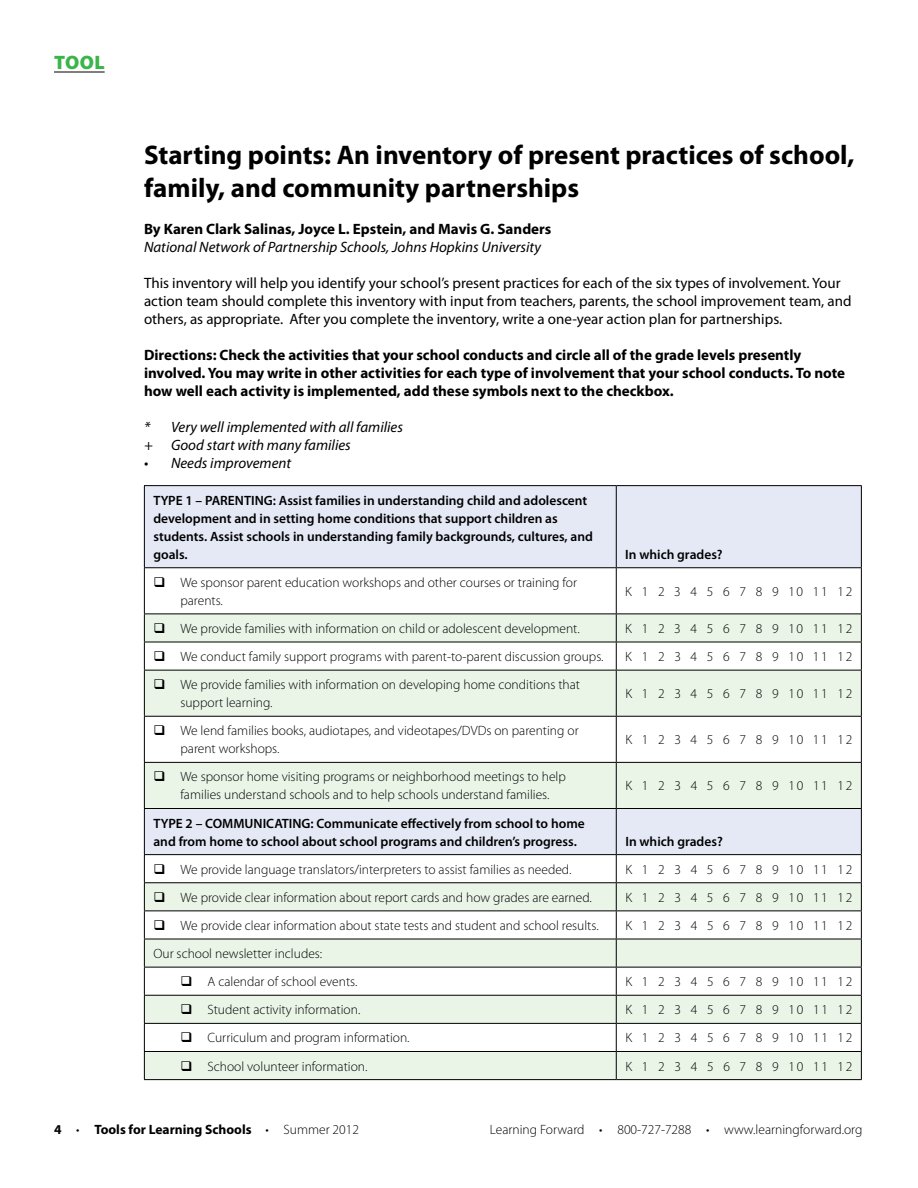
<style>
.page{position:relative;width:918px;height:1188px;background:#fff}
.page>*{position:absolute;margin:0;border:0;box-sizing:border-box;transform-origin:0 0}
.t1{font:700 27px/32.4px "Myriad Pro";color:#000}
.t2{font:900 19.5px "Myriad Pro";color:#39b54a}
.t3{font:700 15px/18px "Myriad Pro";color:#000}
.t4{font:15px/18px "Myriad Pro";color:#000}
.t5{font:italic 15px/18px "Myriad Pro";color:#000}
.t6{font:300 13.5px/18px "Myriad Pro";color:#000}
.t7{font:600 13.5px/18px "Myriad Pro";color:#000}
.t8{font:700 13.5px "Myriad Pro";color:#000}
.s1{font-weight:300}
</style>
<div class="page">
<hr style="left:54px;top:72px;width:51px;height:1px;background:#000">
<svg style="left:145px;top:486px;width:716px;height:128px;fill:#e5e9f6"></svg>
<svg style="left:145px;top:615px;width:716px;height:464px;fill:#eaf5e8"></svg>
<hr style="left:144px;top:485px;width:472px;height:1px;background:#000">
<hr style="left:144px;top:486px;width:1px;height:81px;background:#000">
<hr style="left:616px;top:485px;width:246px;height:1px;background:#000">
<hr style="left:616px;top:486px;width:1px;height:81px;background:#000">
<hr style="left:861px;top:486px;width:1px;height:81px;background:#000">
<hr style="left:144px;top:567px;width:472px;height:1px;background:#000">
<hr style="left:144px;top:568px;width:1px;height:46px;background:#000">
<hr style="left:616px;top:567px;width:246px;height:1px;background:#000">
<hr style="left:616px;top:568px;width:1px;height:46px;background:#000">
<hr style="left:861px;top:568px;width:1px;height:46px;background:#000">
<hr style="left:144px;top:614px;width:472px;height:1px;background:#000">
<hr style="left:616px;top:614px;width:246px;height:1px;background:#000">
<hr style="left:144px;top:642px;width:472px;height:1px;background:#000">
<svg style="left:144px;top:614px;width:1px;height:56px"></svg>
<hr style="left:616px;top:642px;width:246px;height:1px;background:#000">
<svg style="left:616px;top:614px;width:1px;height:56px"></svg>
<svg style="left:861px;top:614px;width:1px;height:56px"></svg>
<hr style="left:144px;top:670px;width:472px;height:1px;background:#000">
<hr style="left:144px;top:670px;width:1px;height:46px;background:#000">
<hr style="left:616px;top:670px;width:246px;height:1px;background:#000">
<hr style="left:616px;top:670px;width:1px;height:46px;background:#000">
<hr style="left:861px;top:670px;width:1px;height:46px;background:#000">
<hr style="left:144px;top:716px;width:472px;height:1px;background:#000">
<hr style="left:144px;top:717px;width:1px;height:45px;background:#000">
<hr style="left:616px;top:716px;width:246px;height:1px;background:#000">
<hr style="left:616px;top:717px;width:1px;height:45px;background:#000">
<hr style="left:861px;top:717px;width:1px;height:45px;background:#000">
<hr style="left:144px;top:762px;width:472px;height:1px;background:#000">
<hr style="left:144px;top:763px;width:1px;height:45px;background:#000">
<hr style="left:616px;top:762px;width:246px;height:1px;background:#000">
<hr style="left:616px;top:763px;width:1px;height:45px;background:#000">
<hr style="left:861px;top:763px;width:1px;height:45px;background:#000">
<hr style="left:144px;top:808px;width:472px;height:1px;background:#000">
<hr style="left:144px;top:809px;width:1px;height:45px;background:#000">
<hr style="left:616px;top:808px;width:246px;height:1px;background:#000">
<hr style="left:616px;top:809px;width:1px;height:45px;background:#000">
<hr style="left:861px;top:809px;width:1px;height:45px;background:#000">
<hr style="left:144px;top:854px;width:472px;height:1px;background:#000">
<hr style="left:616px;top:854px;width:246px;height:1px;background:#000">
<hr style="left:144px;top:882px;width:472px;height:1px;background:#000">
<hr style="left:616px;top:882px;width:246px;height:1px;background:#000">
<hr style="left:144px;top:910px;width:472px;height:1px;background:#000">
<hr style="left:616px;top:910px;width:246px;height:1px;background:#000">
<hr style="left:144px;top:939px;width:472px;height:1px;background:#000">
<hr style="left:616px;top:939px;width:246px;height:1px;background:#000">
<hr style="left:144px;top:967px;width:472px;height:1px;background:#000">
<hr style="left:616px;top:967px;width:246px;height:1px;background:#000">
<hr style="left:144px;top:995px;width:472px;height:1px;background:#000">
<hr style="left:616px;top:995px;width:246px;height:1px;background:#000">
<hr style="left:144px;top:1023px;width:472px;height:1px;background:#000">
<hr style="left:616px;top:1023px;width:246px;height:1px;background:#000">
<hr style="left:144px;top:1051px;width:472px;height:1px;background:#000">
<svg style="left:144px;top:855px;width:1px;height:224px"></svg>
<hr style="left:616px;top:1051px;width:246px;height:1px;background:#000">
<svg style="left:616px;top:855px;width:1px;height:224px"></svg>
<svg style="left:861px;top:855px;width:1px;height:224px"></svg>
<hr style="left:144px;top:1079px;width:472px;height:1px;background:#000">
<hr style="left:616px;top:1079px;width:246px;height:1px;background:#000">
<h2 class="t2" style="left:54px;top:49px;width:52px">Tool</h2>
<h1 class="t1" style="left:144px;top:138px;width:712px">Starting points: An inventory of present practices of school, family, and community partnerships</h1>
<p class="t3" style="left:144px;top:219px;width:409px">By Karen Clark Salinas, Joyce L. Epstein, and Mavis G. Sanders</p>
<p class="t5" style="left:144px;top:238px;width:399px">National Network of Partnership Schools, Johns Hopkins University</p>
<p class="t4" style="left:144px;top:274px;width:709px">This inventory will help you identify your school’s present practices for each of the six types of involvement. Your action team should complete this inventory with input from teachers, parents, the school improvement team, and others, as appropriate. After you complete the inventory, write a one-year action plan for partnerships.</p>
<p class="t3" style="left:144px;top:345px;width:703px">Directions: Check the activities that your school conducts and circle all of the grade levels presently involved. You may write in other activities for each type of involvement that your school conducts. To note how well each activity is implemented, add these symbols next to the checkbox.</p>
<p class="t5" style="left:144px;top:418px;width:261px">* Very well implemented with all families + Good start with many families</p>
<p class="t5" style="left:144px;top:454px;width:149px">• Needs improvement</p>
<p class="t7" style="left:153px;top:491px;width:441px">TYPE 1 – PARENTING: Assist families in understanding child and adolescent development and in setting home conditions that support children as students. Assist schools in understanding family backgrounds, cultures, and goals.</p>
<p class="t7" style="left:625px;top:545px;width:99px">In which grades?</p>
<p class="t6" style="left:180px;top:573px;width:398px;text-indent:-27px">❑ We sponsor parent education workshops and other courses or training for parents.</p>
<p class="t6" style="left:625px;top:582px;width:229px">K 1 2 3 4 5 6 7 8 9 10 11 12</p>
<p class="t6" style="left:153px;top:619px;width:428px">❑ We provide families with information on child or adolescent development.</p>
<p class="t6" style="left:625px;top:619px;width:229px">K 1 2 3 4 5 6 7 8 9 10 11 12</p>
<p class="t6" style="left:153px;top:647px;width:452px">❑ We conduct family support programs with parent-to-parent discussion groups.</p>
<p class="t6" style="left:625px;top:647px;width:229px">K 1 2 3 4 5 6 7 8 9 10 11 12</p>
<p class="t6" style="left:180px;top:676px;width:401px;text-indent:-27px">❑ We provide families with information on developing home conditions that support learning.</p>
<p class="t6" style="left:625px;top:685px;width:229px">K 1 2 3 4 5 6 7 8 9 10 11 12</p>
<p class="t6" style="left:180px;top:722px;width:400px;text-indent:-27px">❑ We lend families books, audiotapes, and videotapes/DVDs on parenting or parent workshops.</p>
<p class="t6" style="left:625px;top:731px;width:229px">K 1 2 3 4 5 6 7 8 9 10 11 12</p>
<p class="t6" style="left:180px;top:768px;width:387px;text-indent:-27px">❑ We sponsor home visiting programs or neighborhood meetings to help families understand schools and to help schools understand families.</p>
<p class="t6" style="left:625px;top:777px;width:229px">K 1 2 3 4 5 6 7 8 9 10 11 12</p>
<p class="t7" style="left:153px;top:814px;width:433px">TYPE 2 – COMMUNICATING: Communicate effectively from school to home and from home to school about school programs and children’s progress.</p>
<p class="t7" style="left:625px;top:832px;width:99px">In which grades?</p>
<p class="t6" style="left:153px;top:860px;width:419px">❑ We provide language translators/interpreters to assist families as needed.</p>
<p class="t6" style="left:625px;top:860px;width:229px">K 1 2 3 4 5 6 7 8 9 10 11 12</p>
<p class="t6" style="left:153px;top:888px;width:440px">❑ We provide clear information about report cards and how grades are earned.</p>
<p class="t6" style="left:625px;top:888px;width:229px">K 1 2 3 4 5 6 7 8 9 10 11 12</p>
<p class="t6" style="left:153px;top:916px;width:447px">❑ We provide clear information about state tests and student and school results.</p>
<p class="t6" style="left:625px;top:916px;width:229px">K 1 2 3 4 5 6 7 8 9 10 11 12</p>
<p class="t6" style="left:153px;top:944px;width:170px">Our school newsletter includes:</p>
<p class="t6" style="left:180px;top:973px;width:179px">❑ A calendar of school events.</p>
<p class="t6" style="left:625px;top:973px;width:229px">K 1 2 3 4 5 6 7 8 9 10 11 12</p>
<p class="t6" style="left:181px;top:1001px;width:181px">❑ Student activity information.</p>
<p class="t6" style="left:625px;top:1001px;width:229px">K 1 2 3 4 5 6 7 8 9 10 11 12</p>
<p class="t6" style="left:181px;top:1029px;width:231px">❑ Curriculum and program information.</p>
<p class="t6" style="left:625px;top:1029px;width:229px">K 1 2 3 4 5 6 7 8 9 10 11 12</p>
<p class="t6" style="left:181px;top:1057px;width:188px">❑ School volunteer information.</p>
<p class="t6" style="left:625px;top:1057px;width:229px">K 1 2 3 4 5 6 7 8 9 10 11 12</p>
<p class="t8" style="left:54px;top:1121px;width:306px">4 <span class="s1">•</span> Tools for Learning Schools <span class="s1">• Summer 2012</span></p>
<p class="t6" style="left:490px;top:1120px;width:374px">Learning Forward • 800-727-7288 • www.learningforward.org</p>
</div>
